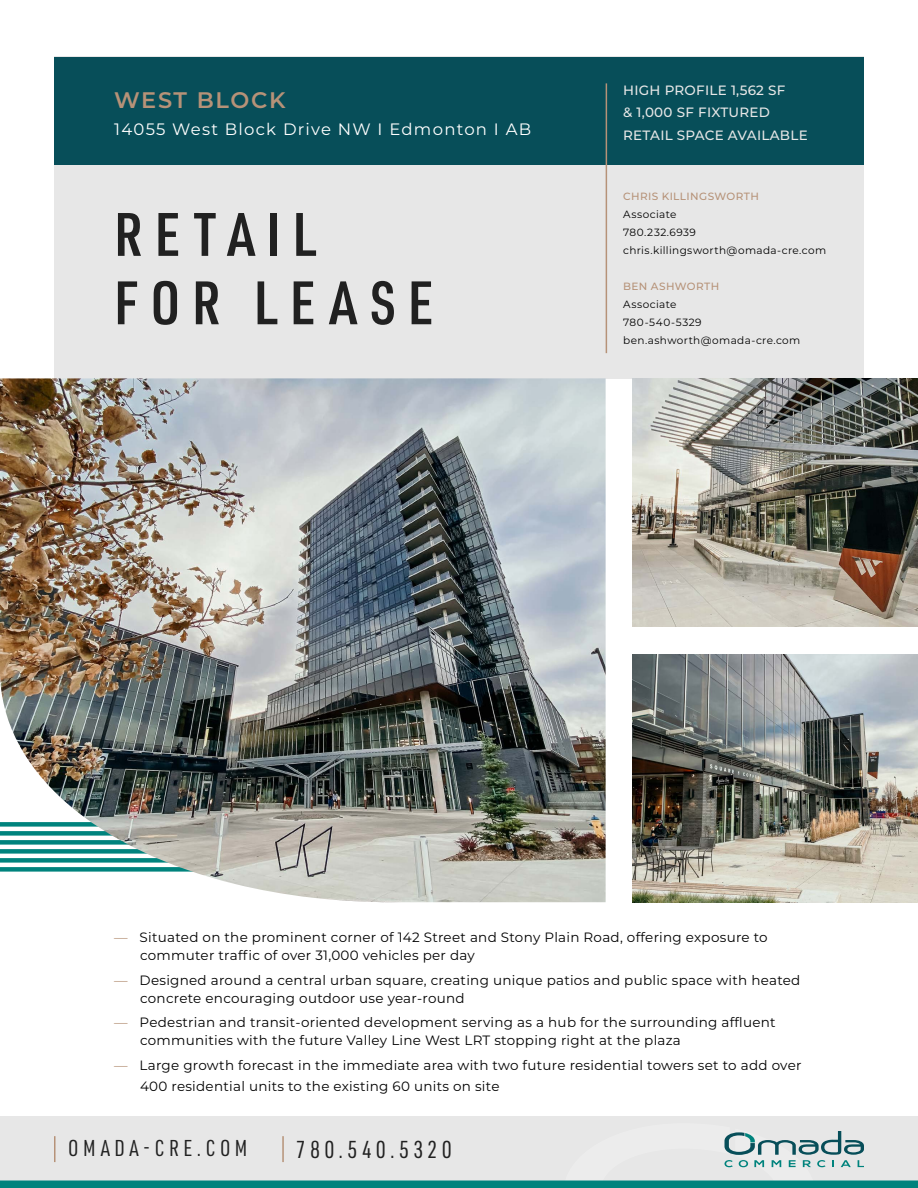
<style>
.page{position:relative;width:918px;height:1188px;background:#fff}
.page>*{position:absolute;margin:0;border:0;box-sizing:border-box;transform-origin:0 0}
.t1{font:600 60px/68.4px "URWDIN Cond";letter-spacing:.2em;color:#212121}
.t2{font:24px "URWDIN Cond";letter-spacing:.175em;color:#212121}
.t3{font:22.5px "URWDIN Cond";letter-spacing:.2em;color:#212121}
.t4{font:600 22.5px "Montserrat";letter-spacing:.075em;color:#b69278}
.t5{font:16.5px "Montserrat";letter-spacing:.075em;color:#fff}
.t6{font:13.5px/18px "Montserrat";letter-spacing:.02em;color:#000}
.t7{font:500 13.5px/22.5px "Montserrat";letter-spacing:.02em;color:#e7e7e7}
.t8{font:10.5px/18px "Montserrat";letter-spacing:.035em;color:#000}
.t9{font:500 10.5px "Montserrat";letter-spacing:.04em;color:#b69278}
.s1{color:#b69278}
</style>
<div class="page">
<div style="left:54px;top:57px;width:810px;height:322px;background:#e7e7e7"></div>
<img style="left:0;top:378px;width:606px;height:524px">
<div style="left:54px;top:57px;width:810px;height:108px;background:#074e59"></div>
<hr style="left:606px;top:83px;width:1px;height:270px;background:#b69278">
<div style="left:0;top:1117px;width:918px;height:71px;background:#e7e7e7"></div>
<hr style="left:54px;top:1136px;width:2px;height:26px;background:#b69278">
<hr style="left:282px;top:1136px;width:2px;height:26px;background:#b69278">
<svg style="left:724px;top:1131px;width:140px;height:37px"></svg>
<div style="left:0;top:1180px;width:918px;height:8px;background:#00837d"></div>
<img style="left:633px;top:655px;width:285px;height:247px">
<img style="left:633px;top:379px;width:285px;height:247px">
<h3 class="t4" style="left:114px;top:84px;width:173px">WEST BLOCK</h3>
<p class="t5" style="left:114px;top:118px;width:419px">14055 West Block Drive NW I Edmonton I AB</p>
<h1 class="t1" style="left:114px;top:198px;width:320px">RETAIL<br>FOR LEASE</h1>
<p class="t7" style="left:623px;top:78px;width:186px">HIGH PROFILE 1,562 SF<br>&amp; 1,000 SF FIXTURED<br>RETAIL SPACE AVAILABLE</p>
<p class="t9" style="left:623px;top:189px;width:137px">CHRIS KILLINGSWORTH</p>
<p class="t8" style="left:623px;top:205px;width:205px">Associate<br>780.232.6939 chris.killingsworth@omada-cre.com</p>
<p class="t9" style="left:623px;top:279px;width:98px">BEN ASHWORTH</p>
<p class="t8" style="left:623px;top:295px;width:179px">Associate<br>780-540-5329 ben.ashworth@omada-cre.com</p>
<p class="t6" style="left:140px;top:928px;width:629px;text-indent:-26px"><span class="s1">—</span> Situated on the prominent corner of 142 Street and Stony Plain Road, offering exposure to commuter traffic of over 31,000 vehicles per day</p>
<p class="t6" style="left:140px;top:971px;width:662px;text-indent:-26px"><span class="s1">—</span> Designed around a central urban square, creating unique patios and public space with heated concrete encouraging outdoor use year-round</p>
<p class="t6" style="left:140px;top:1013px;width:637px;text-indent:-26px"><span class="s1">—</span> Pedestrian and transit-oriented development serving as a hub for the surrounding affluent communities with the future Valley Line West LRT stopping right at the plaza</p>
<p class="t6" style="left:140px;top:1054px;width:663px;line-height:21px;text-indent:-26px"><span class="s1">—</span> Large growth forecast in the immediate area with two future residential towers set to add over<br>400 residential units to the existing 60 units on site</p>
<h3 class="t3" style="left:68px;top:1133px;width:181px">OMADA-CRE.COM</h3>
<h2 class="t2" style="left:296px;top:1133px;width:158px">780.540.5320</h2>
</div>
